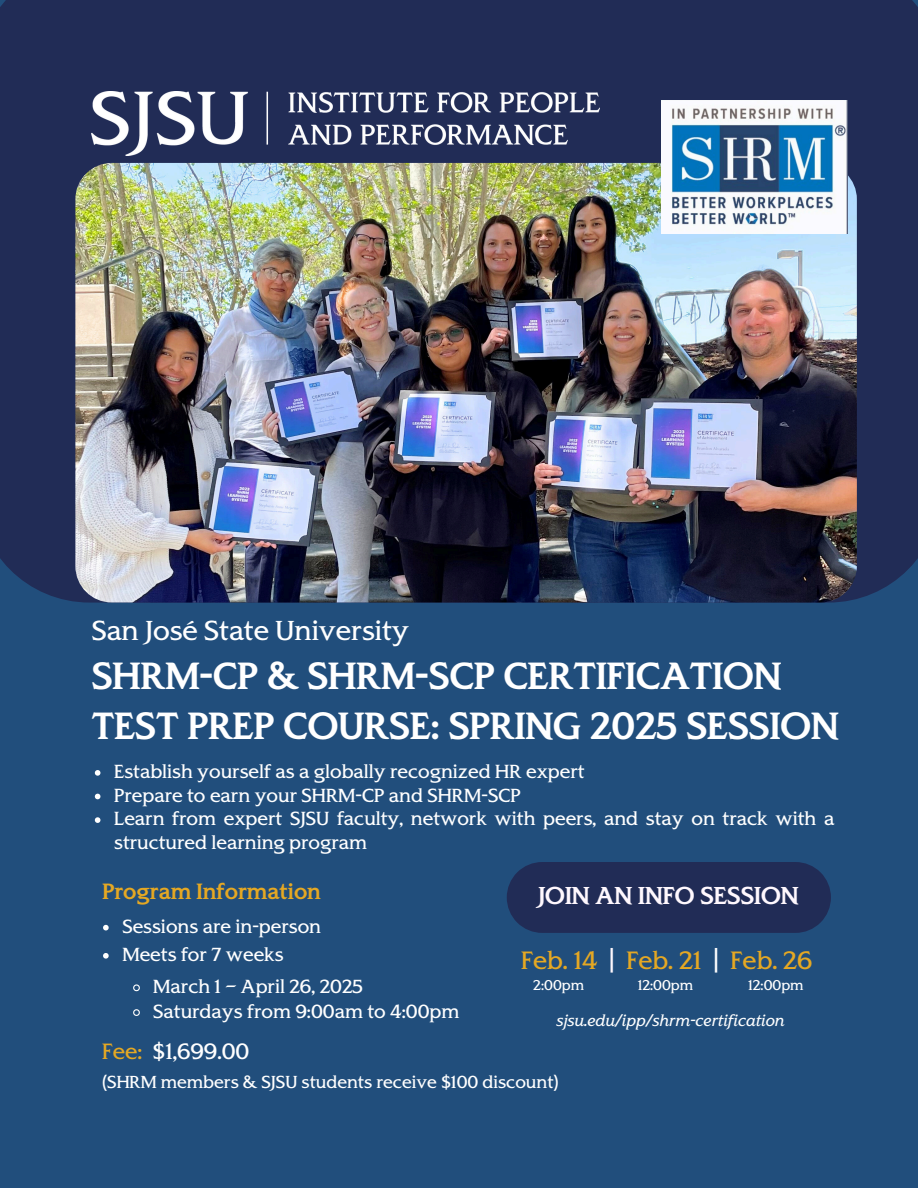
<style>
.page{position:relative;width:918px;height:1188px;background:#214e7c}
.page>*{position:absolute;margin:0;border:0;box-sizing:border-box;transform-origin:0 0}
.t1{font:700 36px/49.5px "SJSU Spartan";color:#fff}
.t2{font:26.1px "SJSU Spartan";color:#fff}
.t3{font:23.85px "SJSU Spartan";color:#e5a823}
.t4{font:700 23.25px "SJSU Spartan";color:#fff8fe}
.t5{font:700 21px "SJSU Spartan";color:#e5a823}
.t6{font:21px "SJSU Spartan";color:#fff}
.t7{font:18px/23.7px "SJSU Spartan";color:#fff}
.t8{font:16.5px "SJSU Spartan";color:#fff}
.t9{font:italic 15.15px "SJSU Spartan";color:#fff}
.t10{font:13.35px "SJSU Spartan";color:#fff}
.s1{color:#fff8fe}
.s2{color:#fff}
.s3{color:#e5a823}
</style>
<div class="page">
<div style="left:0;top:0;width:918px;height:603px;background:#212c56"></div>
<img style="left:75px;top:163px;width:782px;height:440px;border-radius:36px">
<div style="left:507px;top:862px;width:324px;height:71px;background:#212c56"></div>
<img style="left:92px;top:92px;width:507px;height:64px">
<img style="left:662px;top:100px;width:185px;height:133px">
<svg style="left:95px;top:770px;width:5px;height:6px"></svg>
<svg style="left:95px;top:794px;width:5px;height:5px"></svg>
<svg style="left:95px;top:817px;width:5px;height:6px"></svg>
<svg style="left:103px;top:925px;width:6px;height:5px"></svg>
<svg style="left:103px;top:953px;width:6px;height:6px"></svg>
<svg style="left:133px;top:984px;width:7px;height:8px"></svg>
<svg style="left:133px;top:1009px;width:7px;height:7px"></svg>
<h2 class="t2" style="left:92px;top:614px;width:319px">San José State University</h2>
<p class="t1" style="left:92px;top:651px;width:748px">SHRM-CP &amp; SHRM-SCP CERTIFICATION<br>TEST PREP COURSE: SPRING 2025 SESSION</p>
<p class="t7" style="left:114px;top:759px;width:472px">Establish yourself as a globally recognized HR expert</p>
<p class="t7" style="left:114px;top:783px;width:408px">Prepare to earn your SHRM-CP and SHRM-SCP</p>
<p class="t7" style="left:114px;top:807px;width:722px">Learn from expert SJSU faculty, network with peers, and stay on track with a structured learning program</p>
<h2 class="t5" style="left:102px;top:878px;width:220px">Program Information</h2>
<h3 class="t7" style="left:122px;top:914px;width:200px">Sessions are in-person</h3>
<h4 class="t7" style="left:122px;top:942px;width:163px">Meets for 7 weeks</h4>
<p class="t7" style="left:153px;top:974px;width:211px">March 1 – April 26, 2025</p>
<p class="t7" style="left:153px;top:999px;width:308px">Saturdays from 9:00am to 4:00pm</p>
<h1 class="t4" style="left:538px;top:880px;width:262px">JOIN AN INFO SESSION</h1>
<p class="t3" style="left:521px;top:945px;width:199px">Feb. 14 <span class="s1">|</span> Feb. 21 <span class="s2">|</span></p>
<p class="t3" style="left:731px;top:945px;width:83px">Feb. 26</p>
<p class="t10" style="left:533px;top:977px;width:52px">2:00pm</p>
<p class="t10" style="left:638px;top:977px;width:57px">12:00pm</p>
<p class="t10" style="left:748px;top:977px;width:57px">12:00pm</p>
<p class="t9" style="left:556px;top:1011px;width:230px">sjsu.edu/ipp/shrm-certification</p>
<p class="t6" style="left:102px;top:1038px;width:149px"><span class="s3">Fee:</span> $1,699.00</p>
<p class="t8" style="left:102px;top:1071px;width:458px">(SHRM members &amp; SJSU students receive $100 discount)</p>
</div>
